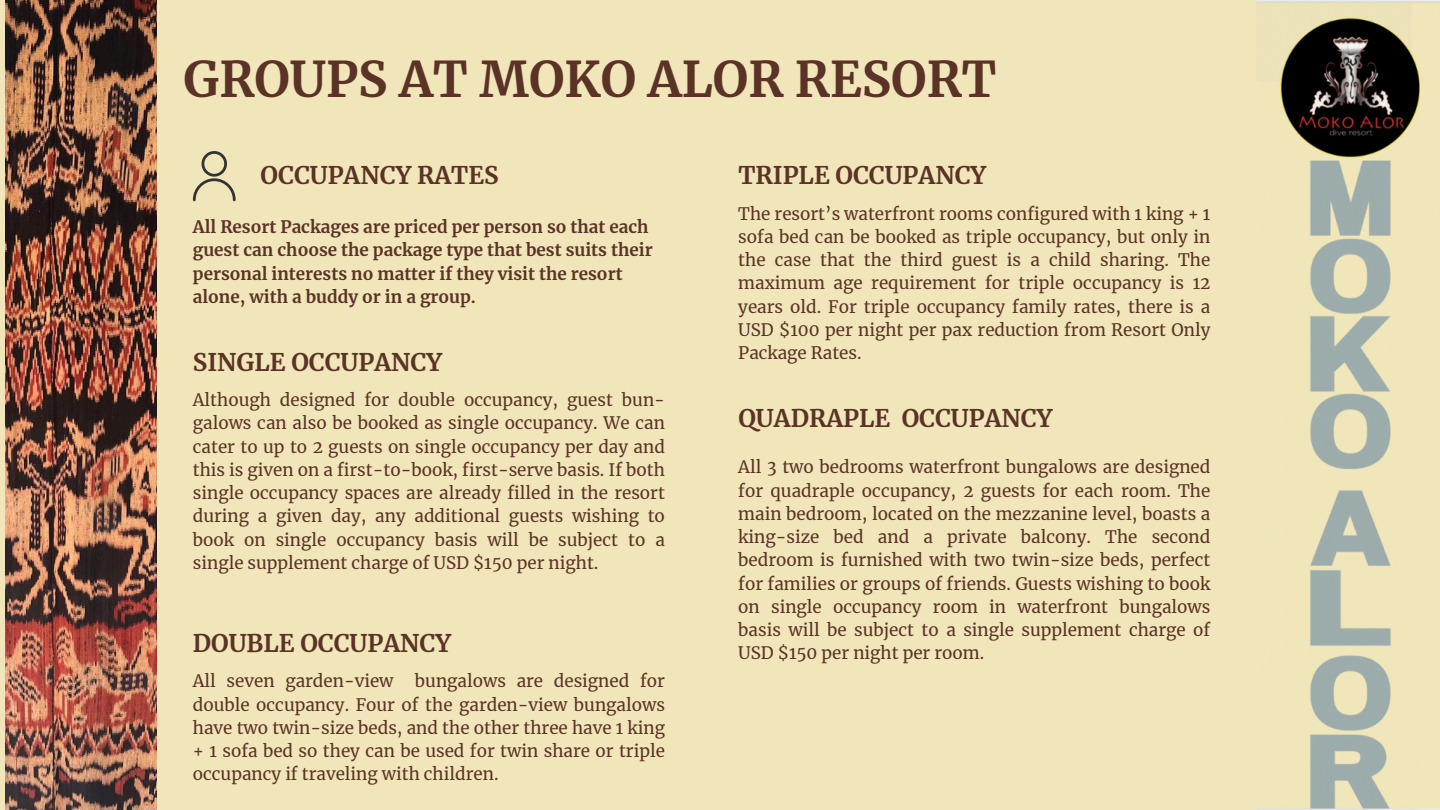
<style>
.page{position:relative;width:1440px;height:810px;background:#f0e6ba}
.page>*{position:absolute;margin:0;border:0;box-sizing:border-box;transform-origin:0 0}
.t1{font:700 48.7px "Merriweather";color:#5b3326}
.t2{font:700 24.1px "Merriweather";color:#5b3326}
.t3{font:17px/23.2px "Merriweather";color:#5b3326;text-align:justify}
.t4{font:700 17px/23.2px "Merriweather";color:#5b3326}
</style>
<div class="page">
<img style="left:1257px;top:0;width:183px;height:810px">
<img style="left:6px;top:0;width:151px;height:810px">
<svg style="left:193px;top:151px;width:43px;height:50px"></svg>
<p class="t1" style="left:183px;top:49px;width:815px">GROUPS AT MOKO ALOR RESORT</p>
<h1 class="t2" style="left:261px;top:161px;width:240px">OCCUPANCY RATES</h1>
<p class="t4" style="left:193px;top:215px;width:461px">All Resort Packages are priced per person so that each guest can choose the package type that best suits their personal interests no matter if they visit the resort alone, with a buddy or in a group.</p>
<h2 class="t2" style="left:193px;top:347px;width:251px">SINGLE OCCUPANCY</h2>
<h3 class="t3" style="left:193px;top:388px;width:474px">Although designed for double occupancy, guest bun&shy;galows can also be booked as single occupancy. We can cater to up to 2 guests on single occupancy per day and this is given on a first-to-book, first-serve basis. If both single occupancy spaces are already filled in the resort during a given day, any additional guests wishing to book on single occupancy basis will be subject to a single supplement charge of USD $150 per night.</h3>
<h2 class="t2" style="left:193px;top:628px;width:260px">DOUBLE OCCUPANCY</h2>
<p class="t3" style="left:193px;top:670px;width:202px">All seven garden-view</p>
<p class="t3" style="left:193px;top:670px;width:474px;text-indent:222px">bungalows are designed for double occupancy. Four of the garden-view bungalows have two twin-size beds, and the other three have 1 king + 1 sofa bed so they can be used for twin share or triple occupancy if traveling with children.</p>
<h2 class="t2" style="left:738px;top:161px;width:249px">TRIPLE OCCUPANCY</h2>
<p class="t3" style="left:738px;top:202px;width:474px">The resort’s waterfront rooms configured with 1 king + 1 sofa bed can be booked as triple occupancy, but only in the case that the third guest is a child sharing. The maximum age requirement for triple occupancy is 12 years old. For triple occupancy family rates, there is a USD $100 per night per pax reduction from Resort Only Package Rates.</p>
<h2 class="t2" style="left:738px;top:404px;width:316px">QUADRAPLE OCCUPANCY</h2>
<p class="t3" style="left:738px;top:456px;width:474px">All 3 two bedrooms waterfront bungalows are designed for quadraple occupancy, 2 guests for each room. The main bedroom, located on the mezzanine level, boasts a king-size bed and a private balcony. The second bedroom is furnished with two twin-size beds, perfect for families or groups of friends. Guests wishing to book on single occupancy room in waterfront bungalows basis will be subject to a single supplement charge of USD $150 per night per room.</p>
</div>
